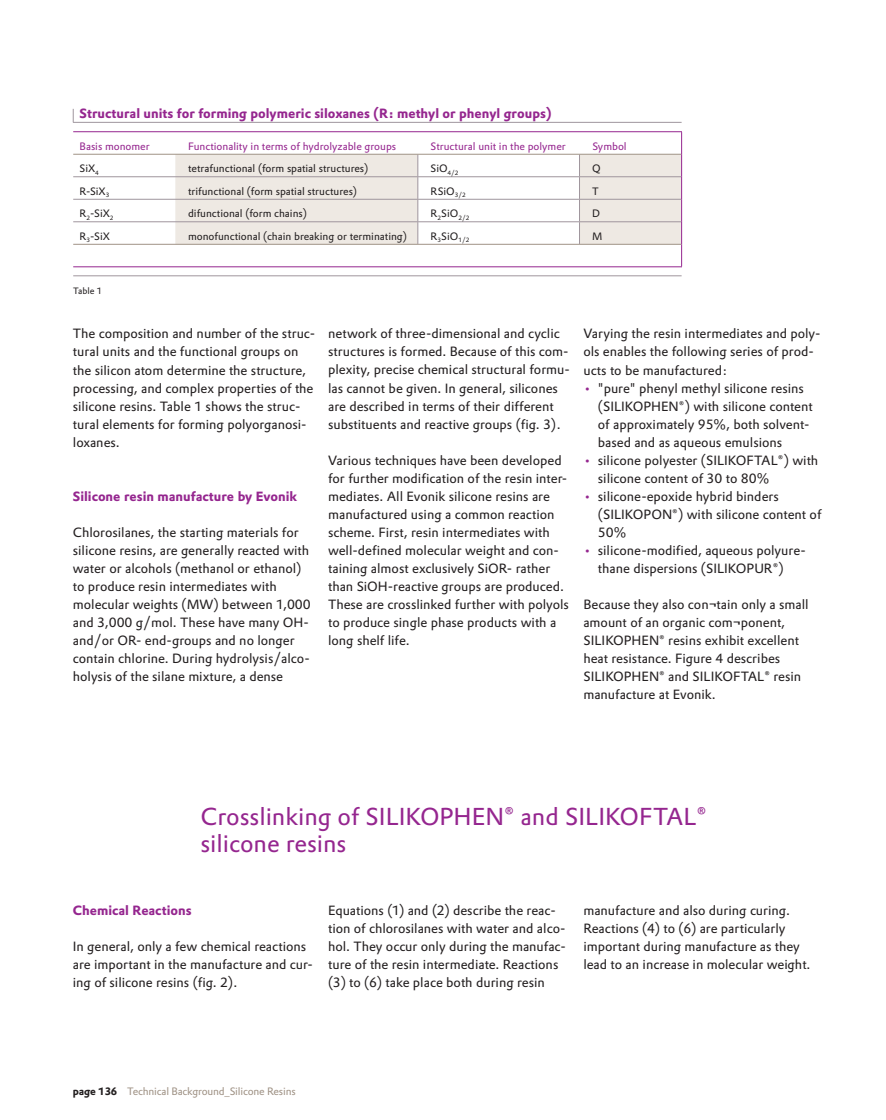
<style>
.page{position:relative;width:886px;height:1120px;background:#fff}
.page>*{position:absolute;margin:0;border:0;box-sizing:border-box;transform-origin:0 0}
.t1{font:24px/27px "Evonik Prokyon";color:#95268f}
.t2{font:13.2px/18px "Evonik Prokyon";color:#231f20}
.t3{font:700 13.2px "Evonik Prokyon";color:#95268f}
.t4{font:10.5px "Evonik Prokyon";color:#231f20}
.t5{font:10.5px "Evonik Prokyon";color:#95268f}
.t6{font:10.5px "Evonik Prokyon";letter-spacing:-.015em;color:#a09386}
.t7{font:9px "Evonik Prokyon";color:#231f20}
.s1{color:#95268f}
.s2{font-weight:700;color:#231f20}
</style>
<div class="page">
<svg style="left:175px;top:155px;width:506px;height:89px;fill:#eee9e3"></svg>
<hr style="left:73px;top:122px;width:608px;height:1px;background:#9f959d">
<svg style="left:417px;top:155px;width:1px;height:89px"></svg>
<svg style="left:73px;top:109px;width:1px;height:13px"></svg>
<hr style="left:73px;top:266px;width:609px;height:1px;background:#95268f">
<hr style="left:73px;top:176px;width:608px;height:1px;background:#9f959d">
<hr style="left:73px;top:275px;width:608px;height:1px;background:#9f959d">
<hr style="left:73px;top:199px;width:608px;height:1px;background:#9f959d">
<hr style="left:73px;top:221px;width:608px;height:1px;background:#9f959d">
<svg style="left:579px;top:155px;width:1px;height:89px"></svg>
<hr style="left:73px;top:131px;width:609px;height:1px;background:#95268f">
<hr style="left:73px;top:154px;width:608px;height:1px;background:#a09386">
<svg style="left:681px;top:132px;width:1px;height:134px"></svg>
<hr style="left:73px;top:244px;width:608px;height:1px;background:#a09386">
<p class="t3" style="left:80px;top:108px;width:473px">Structural units for forming polymeric siloxanes (R: methyl or phenyl groups)</p>
<p class="t5" style="left:80px;top:142px;width:72px">Basis monomer</p>
<p class="t5" style="left:188px;top:142px;width:209px">Functionality in terms of hydrolyzable groups</p>
<p class="t5" style="left:430px;top:142px;width:137px">Structural unit in the polymer</p>
<p class="t5" style="left:592px;top:142px;width:36px">Symbol</p>
<p class="t4" style="left:80px;top:164px;width:20px">SiX<sub>4</sub></p>
<p class="t4" style="left:188px;top:164px;width:182px">tetrafunctional (form spatial structures)</p>
<p class="t4" style="left:430px;top:164px;width:30px">SiO<sub>4/2</sub></p>
<p class="t4" style="left:592px;top:164px;width:10px">Q</p>
<p class="t4" style="left:80px;top:187px;width:31px">R-SiX<sub>3</sub></p>
<p class="t4" style="left:188px;top:187px;width:170px">trifunctional (form spatial structures)</p>
<p class="t4" style="left:430px;top:187px;width:37px">RSiO<sub>3/2</sub></p>
<p class="t4" style="left:592px;top:187px;width:8px">T</p>
<p class="t4" style="left:80px;top:209px;width:36px">R<sub>2</sub>-SiX<sub>2</sub></p>
<p class="t4" style="left:188px;top:209px;width:120px">difunctional (form chains)</p>
<p class="t4" style="left:430px;top:209px;width:40px">R<sub>2</sub>SiO<sub>2/2</sub></p>
<p class="t4" style="left:592px;top:209px;width:9px">D</p>
<p class="t4" style="left:80px;top:232px;width:32px">R<sub>3</sub>-SiX</p>
<p class="t4" style="left:188px;top:232px;width:220px">monofunctional (chain breaking or terminating)</p>
<p class="t4" style="left:430px;top:232px;width:40px">R<sub>3</sub>SiO<sub>1/2</sub></p>
<p class="t4" style="left:592px;top:232px;width:12px">M</p>
<p class="t7" style="left:73px;top:287px;width:31px">Table 1</p>
<p class="t2" style="left:73px;top:326px;width:244px">The composition and number of the struc&shy;tural units and the functional groups on the silicon atom determine the structure, processing, and complex properties of the silicone resins. Table 1 shows the struc&shy;tural elements for forming polyorganosi&shy;loxanes.</p>
<p class="t3" style="left:73px;top:490px;width:226px">Silicone resin manufacture by Evonik</p>
<p class="t2" style="left:73px;top:524px;width:239px">Chlorosilanes, the starting materials for silicone resins, are generally reacted with water or alcohols (methanol or ethanol) to produce resin intermediates with molecular weights (MW) between 1,000 and 3,000 g/mol. These have many OH&shy;and/or OR- end-groups and no longer contain chlorine. During hydrolysis/alco&shy;holysis of the silane mixture, a dense</p>
<p class="t2" style="left:328px;top:326px;width:243px">network of three-dimensional and cyclic structures is formed. Because of this com&shy;plexity, precise chemical structural formu&shy;las cannot be given. In general, silicones are described in terms of their different substituents and reactive groups (fig. 3).</p>
<p class="t2" style="left:328px;top:452px;width:242px">Various techniques have been developed for further modification of the resin inter&shy;mediates. All Evonik silicone resins are manufactured using a common reaction scheme. First, resin intermediates with well-defined molecular weight and con&shy;taining almost exclusively SiOR- rather than SiOH-reactive groups are produced.<br>These are crosslinked further with polyols to produce single phase products with a long shelf life.</p>
<p class="t2" style="left:583px;top:326px;width:239px">Varying the resin intermediates and poly&shy;ols enables the following series of prod&shy;ucts to be manufactured:</p>
<p class="t2" style="left:598px;top:380px;width:216px;text-indent:-14px"><span class="s1">•</span> "pure" phenyl methyl silicone resins (SILIKOPHEN®) with silicone content of approximately 95%, both solvent&shy;based and as aqueous emulsions</p>
<p class="t2" style="left:598px;top:452px;width:222px;text-indent:-14px"><span class="s1">•</span> silicone polyester (SILIKOFTAL®) with silicone content of 30 to 80%</p>
<p class="t2" style="left:598px;top:488px;width:225px;text-indent:-14px"><span class="s1">•</span> silicone-epoxide hybrid binders (SILIKOPON®) with silicone content of<br>50%</p>
<p class="t2" style="left:583px;top:542px;width:224px;text-align:center"><span class="s1">•</span> silicone-modified, aqueous polyure&shy;thane dispersions (SILIKOPUR®)</p>
<p class="t2" style="left:583px;top:596px;width:227px">Because they also con¬tain only a small amount of an organic com¬ponent, SILIKOPHEN® resins exhibit excellent heat resistance. Figure 4 describes SILIKOPHEN® and SILIKOFTAL® resin manufacture at Evonik.</p>
<h1 class="t1" style="left:200px;top:805px;width:507px">Crosslinking of SILIKOPHEN® and SILIKOFTAL® silicone resins</h1>
<p class="t3" style="left:73px;top:904px;width:120px">Chemical Reactions</p>
<p class="t2" style="left:73px;top:938px;width:241px">In general, only a few chemical reactions are important in the manufacture and cur&shy;ing of silicone resins (fig. 2).</p>
<p class="t2" style="left:328px;top:902px;width:239px">Equations (1) and (2) describe the reac&shy;tion of chlorosilanes with water and alco&shy;hol. They occur only during the manufac&shy;ture of the resin intermediate. Reactions (3) to (6) take place both during resin</p>
<p class="t2" style="left:583px;top:902px;width:228px">manufacture and also during curing.<br>Reactions (4) to (6) are particularly important during manufacture as they lead to an increase in molecular weight.</p>
<p class="t6" style="left:73px;top:1086px;width:224px"><span class="s2">page 136</span> Technical Background_Silicone Resins</p>
</div>
